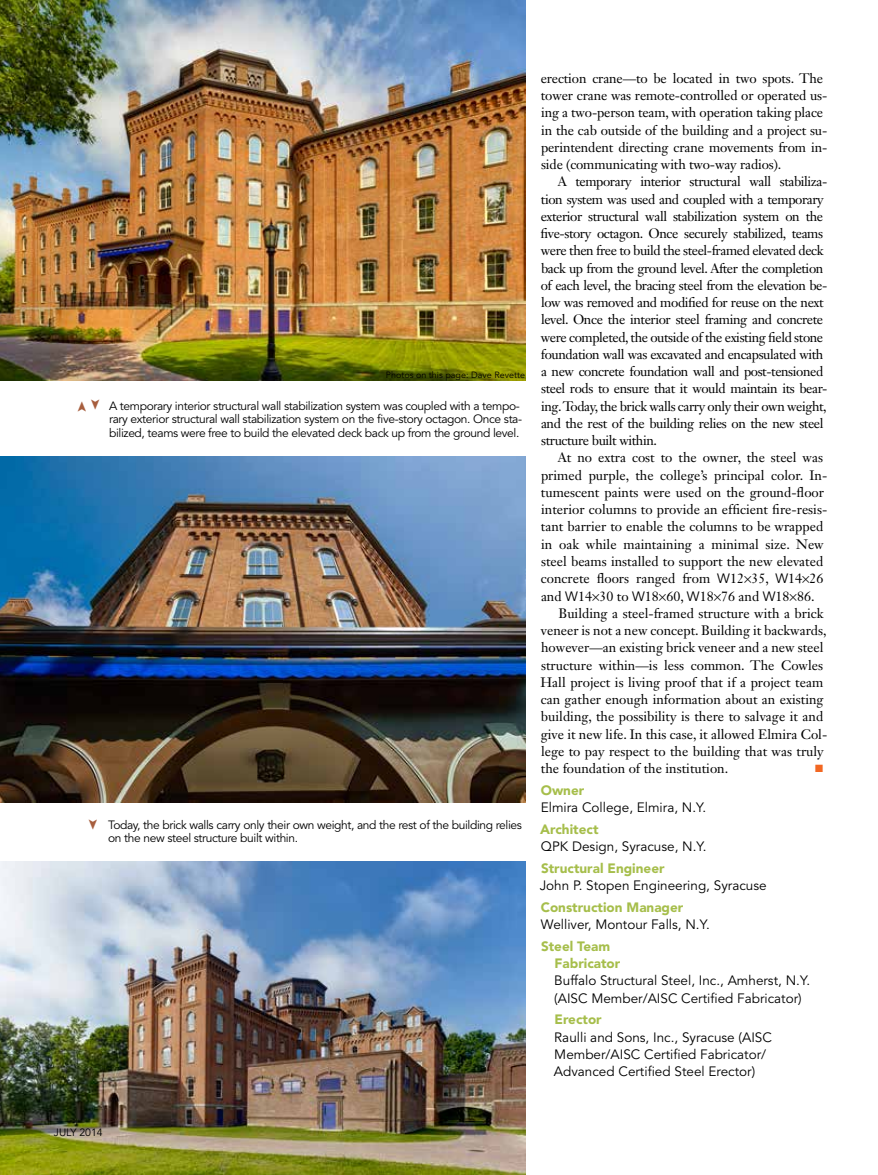
<style>
.page{position:relative;width:878px;height:1175px;background:#fff}
.page>*{position:absolute;margin:0;border:0;box-sizing:border-box;transform-origin:0 0}
.t1{font:13.5px/17.2px "Janson Text LT Std";letter-spacing:-.01em;color:#000}
.t2{font:13.5px/17.2px "Janson Text LT Std";letter-spacing:-.03em;color:#000}
.t3{font:13.5px/17.2px "Avenir LT Std";color:#000}
.t4{font:900 13.5px/17.2px "Avenir LT Std";color:#a6be4b}
.t5{font:12px/13.5px "Avenir LT Std";letter-spacing:-.03em;color:#000}
.t6{font:10.5px "Avenir LT Std";color:#000}
.t7{font:10.5px "Zapf Dingbats";color:#f26722}
.t8{font:9px "Avenir LT Std";color:#000}
.s1{font-family:"Avenir LT Std"}
</style>
<div class="page">
<img style="left:0;top:862px;width:525px;height:312px">
<img style="left:0;top:0;width:525px;height:381px">
<img style="left:0;top:456px;width:525px;height:346px">
<p class="t8" style="left:386px;top:369px;width:141px">Photos on this page: Dave Revette</p>
<p class="t5" style="left:109px;top:399px;width:414px">A temporary interior structural wall stabilization system was coupled with a tempo&shy;rary exterior structural wall stabilization system on the five-story octagon. Once sta&shy;bilized, teams were free to build the elevated deck back up from the ground level.</p>
<p class="t5" style="left:108px;top:818px;width:415px">Today, the brick walls carry only their own weight, and the rest of the building relies on the new steel structure built within.</p>
<p class="t1" style="left:540px;top:69px;width:288px">erection crane—to be located in two spots. The tower crane was remote-controlled or operated us&shy;ing a two-person team, with operation taking place in the cab outside of the building and a project su&shy;perintendent directing crane movements from in&shy;side (communicating with two-way radios).</p>
<p class="t2" style="left:540px;top:173px;width:288px;text-indent:17px">A temporary interior structural wall stabiliza&shy;tion system was used and coupled with a temporary exterior structural wall stabilization system on the five-story octagon. Once securely stabilized, teams were then free to build the steel-framed elevated deck back up from the ground level. After the completion of each level, the bracing steel from the elevation be&shy;low was removed and modified for reuse on the next level. Once the interior steel framing and concrete were completed, the outside of the existing field stone foundation wall was excavated and encapsulated with a new concrete foundation wall and post-tensioned steel rods to ensure that it would maintain its bear&shy;ing. Today, the brick walls carry only their own weight, and the rest of the building relies on the new steel structure built within.</p>
<p class="t1" style="left:558px;top:449px;width:267px">At no extra cost to the owner, the steel was</p>
<p class="t1" style="left:541px;top:466px;width:288px">primed purple, the college’s principal color. In-</p>
<p class="t1" style="left:541px;top:483px;width:285px">tumescent paints were used on the ground-floor</p>
<p class="t1" style="left:541px;top:501px;width:288px">interior columns to provide an efficient fire-resis-</p>
<p class="t1" style="left:541px;top:518px;width:284px">tant barrier to enable the columns to be wrapped</p>
<p class="t1" style="left:541px;top:535px;width:284px">in oak while maintaining a minimal size. New</p>
<p class="t1" style="left:541px;top:552px;width:284px">steel beams installed to support the new elevated</p>
<p class="t1" style="left:540px;top:570px;width:284px">concrete floors ranged from <span class="s1">W</span>12 35, <span class="s1">W</span>14 26</p>
<p class="t1" style="left:541px;top:587px;width:275px">and <span class="s1">W</span>14 30 to <span class="s1">W</span>18 60, <span class="s1">W</span>18 76 and <span class="s1">W</span>18 86.</p>
<p class="t1" style="left:558px;top:604px;width:266px">Building a steel-framed structure with a brick</p>
<p class="t1" style="left:541px;top:621px;width:287px">veneer is not a new concept. Building it backwards,</p>
<p class="t1" style="left:541px;top:639px;width:284px">however—an existing brick veneer and a new steel</p>
<p class="t1" style="left:541px;top:656px;width:283px">structure within—is less common. The Cowles</p>
<p class="t1" style="left:540px;top:673px;width:284px">Hall project is living proof that if a project team</p>
<p class="t1" style="left:540px;top:690px;width:284px">can gather enough information about an existing</p>
<p class="t1" style="left:541px;top:708px;width:284px">building, the possibility is there to salvage it and</p>
<p class="t1" style="left:540px;top:725px;width:288px">give it new life. In this case, it allowed Elmira Col-</p>
<p class="t1" style="left:541px;top:742px;width:284px">lege to pay respect to the building that was truly</p>
<p class="t1" style="left:541px;top:759px;width:189px">the foundation of the institution.</p>
<p class="t7" style="left:815px;top:763px;width:9px">■</p>
<p class="t4" style="left:541px;top:781px;width:45px">Owner</p>
<p class="t3" style="left:541px;top:799px;width:167px">Elmira College, Elmira, N.Y.</p>
<p class="t4" style="left:540px;top:820px;width:60px">Architect</p>
<p class="t3" style="left:541px;top:838px;width:167px">QPK Design, Syracuse, N.Y.</p>
<p class="t4" style="left:541px;top:859px;width:125px">Structural Engineer</p>
<p class="t3" style="left:539px;top:877px;width:228px">John P. Stopen Engineering, Syracuse</p>
<p class="t4" style="left:541px;top:898px;width:144px">Construction Manager</p>
<p class="t3" style="left:541px;top:916px;width:170px">Welliver, Montour Falls, N.Y.</p>
<p class="t4" style="left:554px;top:937px;width:67px;text-indent:-14px">Steel Team<br>Fabricator</p>
<p class="t3" style="left:554px;top:972px;width:257px">Buffalo Structural Steel, Inc., Amherst, N.Y. (AISC Member/AISC Certified Fabricator)</p>
<p class="t4" style="left:554px;top:1011px;width:49px">Erector</p>
<p class="t3" style="left:554px;top:1028px;width:219px">Raulli and Sons, Inc., Syracuse (AISC<br>Member/AISC Certified Fabricator/<br>Advanced Certified Steel Erector)</p>
<p class="t6" style="left:54px;top:1126px;width:50px">JULY 2014</p>
</div>
